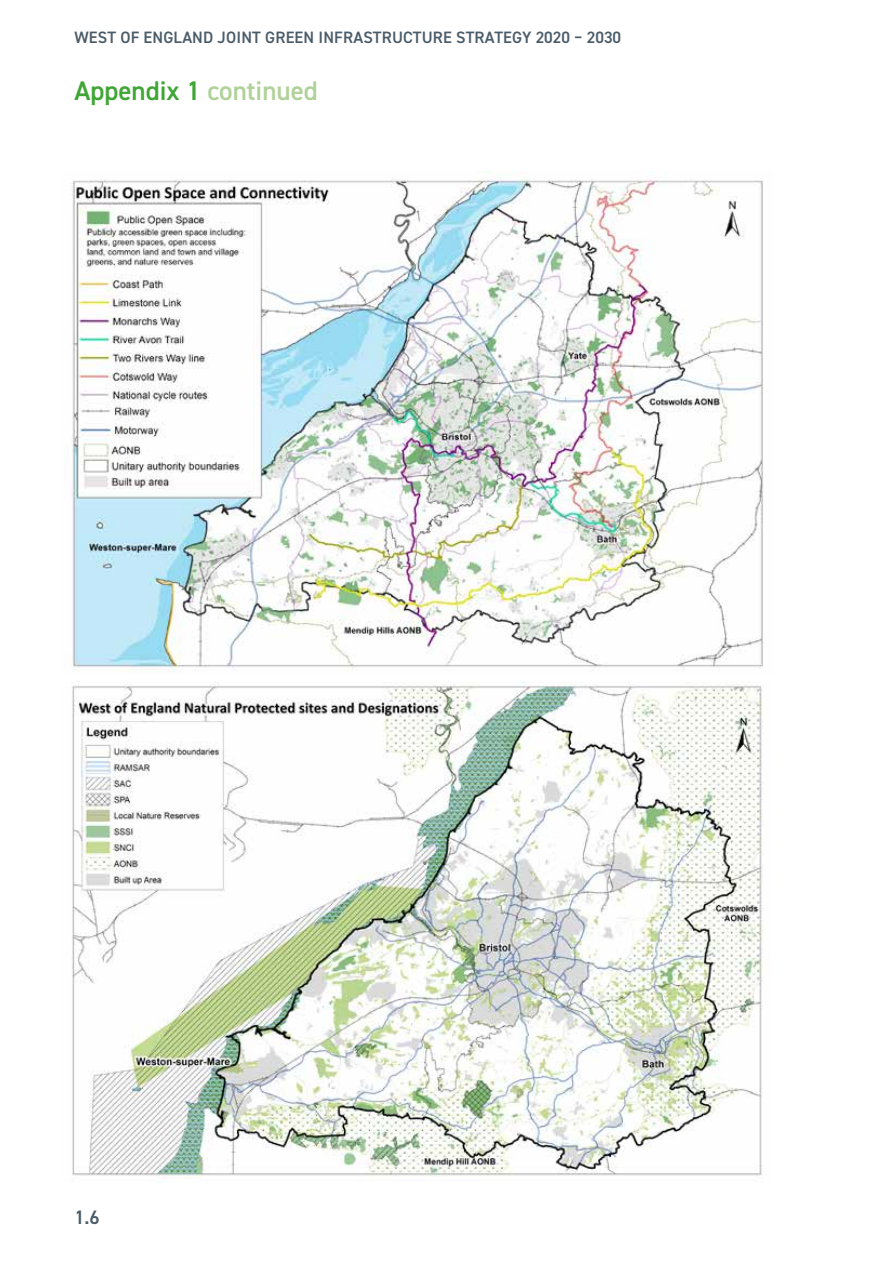
<style>
.page{position:relative;width:893px;height:1263px;background:#fff}
.page>*{position:absolute;margin:0;border:0;box-sizing:border-box;transform-origin:0 0}
.t1{font:600 27px "DIN2014";color:#3fa535}
.t2{font:600 19.5px "DIN2014";color:#4b5c69}
.t3{font:600 16.5px "DIN2014";letter-spacing:.01em;color:#4b5c69}
.s1{color:#b0d199}
</style>
<div class="page">
<img style="left:72px;top:172px;width:691px;height:500px">
<img style="left:72px;top:682px;width:692px;height:500px">
<p class="t3" style="left:74px;top:26px;width:548px">WEST OF ENGLAND JOINT GREEN INFRASTRUCTURE STRATEGY 2020 – 2030</p>
<h1 class="t1" style="left:74px;top:73px;width:245px">Appendix 1 <span class="s1">continued</span></h1>
<p class="t2" style="left:74px;top:1204px;width:27px">1.6</p>
</div>
